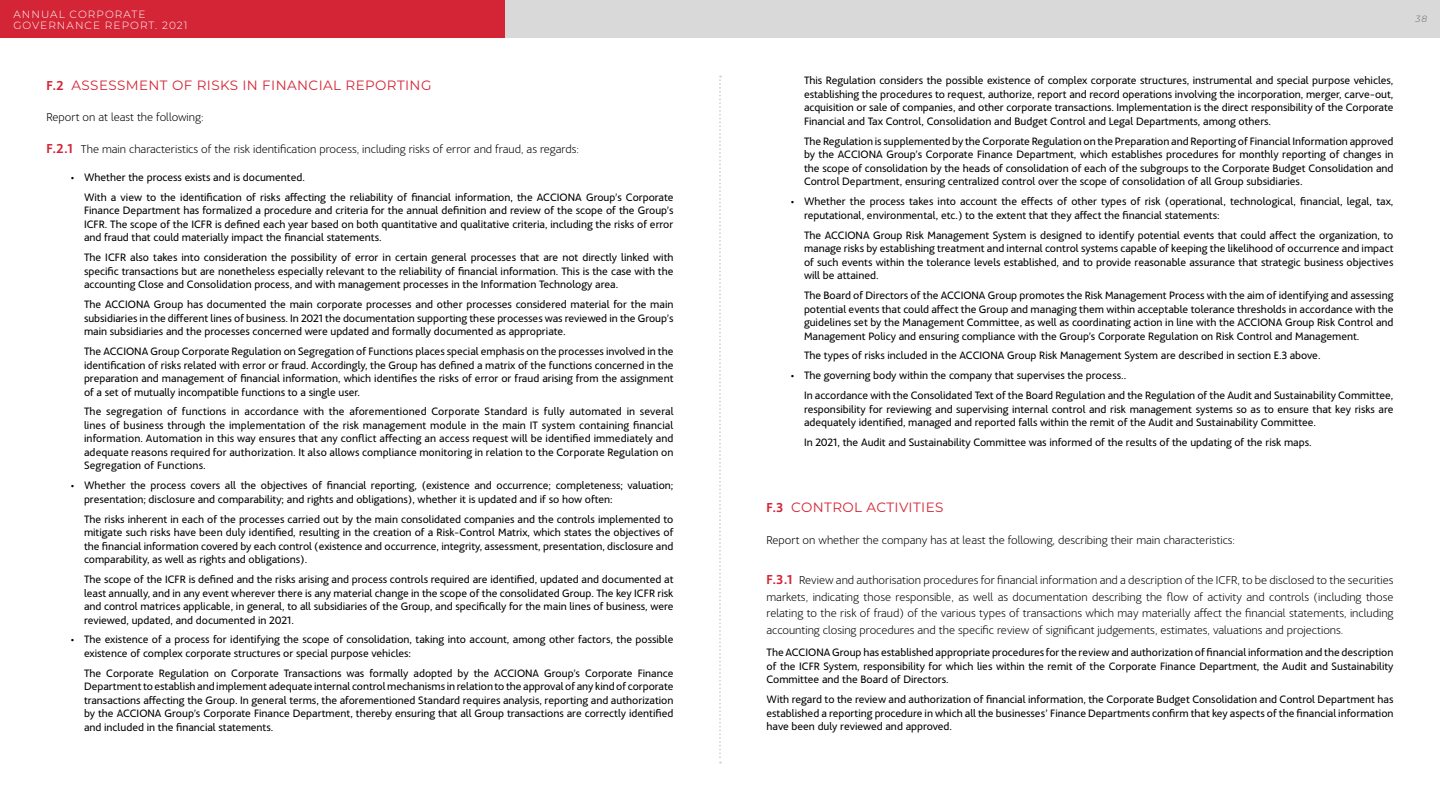
<style>
.page{position:relative;width:1440px;height:810px;background:#fff}
.page>*{position:absolute;margin:0;border:0;box-sizing:border-box;transform-origin:0 0}
.t1{font:13.5px "Montserrat";letter-spacing:.03em;color:#d42536}
.t2{font:200 12px/16.5px "Acciona";color:#000;text-align:justify}
.t3{font:11.25px/13.5px "Acciona";color:#000;text-align:justify}
.t4{font:300 10.5px/10.5px "Montserrat";letter-spacing:.1em;color:#fff}
.t5{font:italic 300 9px "Montserrat";color:#666}
.s1{font-family:"Acciona";font-weight:700}
.s2{font-weight:700;font-size:13.5px;color:#d42536}
</style>
<div class="page">
<div style="left:505px;top:0;width:935px;height:38px;background:#d9d9d9"></div>
<div style="left:0;top:0;width:505px;height:38px;background:#d42536"></div>
<svg style="left:719px;top:76px;width:2px;height:688px"></svg>
<p class="t4" style="left:13px;top:9px;width:176px">ANNUAL CORPORATE<br>GOVERNANCE REPORT. 2021</p>
<p class="t5" style="left:1416px;top:12px;width:13px">38</p>
<p class="t1" style="left:46px;top:76px;width:386px"><span class="s1">F.2</span> ASSESSMENT OF RISKS IN FINANCIAL REPORTING</p>
<p class="t2" style="left:46px;top:108px;width:159px">Report on at least the following:</p>
<p class="t2" style="left:46px;top:139px;width:534px"><span class="s2">F.2.1</span> The main characteristics of the risk identification process, including risks of error and fraud, as regards:</p>
<p class="t3" style="left:84px;top:166px;width:591px;line-height:19.9px;text-indent:-14px">• Whether the process exists and is documented.<br>With a view to the identification of risks affecting the reliability of fi nancial information, the ACCIONA Group’s Corporate</p>
<p class="t3" style="left:84px;top:203px;width:591px">Finance Department has formalized a procedure and criteria for the annual defi nition and review of the scope of the Group’s ICFR. The scope of the ICFR is defi ned each year based on both quantitative and qualitative criteria, including the risks of error and fraud that could materially impact the fi nancial statements.</p>
<p class="t3" style="left:84px;top:250px;width:591px">The ICFR also takes into consideration the possibility of error in certain general processes that are not directly linked with specific transactions but are nonetheless especially relevant to the reliability of fi nancial information. This is the case with the accounting Close and Consolidation process, and with management processes in the Information Technology area.</p>
<p class="t3" style="left:84px;top:297px;width:591px">The ACCIONA Group has documented the main corporate processes and other processes considered material for the main subsidiaries in the different lines of business. In 2021 the documentation supporting these processes was reviewed in the Group’s main subsidiaries and the processes concerned were updated and formally documented as appropriate.</p>
<p class="t3" style="left:84px;top:344px;width:591px">The ACCIONA Group Corporate Regulation on Segregation of Functions places special emphasis on the processes involved in the identification of risks related with error or fraud. Accordingly, the Group has defi ned a matrix of the functions concerned in the preparation and management of fi nancial information, which identifies the risks of error or fraud arising from the assignment of a set of mutually incompatible functions to a single user.</p>
<p class="t3" style="left:84px;top:404px;width:591px">The segregation of functions in accordance with the aforementioned Corporate Standard is fully automated in several lines of business through the implementation of the risk management module in the main IT system containing fi nancial information. Automation in this way ensures that any conflict affecting an access request will be identified immediately and adequate reasons required for authorization. It also allows compliance monitoring in relation to the Corporate Regulation on Segregation of Functions.</p>
<p class="t3" style="left:84px;top:478px;width:591px;text-indent:-14px">• Whether the process covers all the objectives of fi nancial reporting, (existence and occurrence; completeness; valuation; presentation; disclosure and comparability; and rights and obligations), whether it is updated and if so how often:</p>
<p class="t3" style="left:84px;top:511px;width:591px">The risks inherent in each of the processes carried out by the main consolidated companies and the controls implemented to mitigate such risks have been duly identifi ed, resulting in the creation of a Risk-Control Matrix, which states the objectives of the fi nancial information covered by each control (existence and occurrence, integrity, assessment, presentation, disclosure and comparability, as well as rights and obligations).</p>
<p class="t3" style="left:84px;top:572px;width:591px">The scope of the ICFR is defi ned and the risks arising and process controls required are identified, updated and documented at least annually, and in any event wherever there is any material change in the scope of the consolidated Group. The key ICFR risk and control matrices applicable, in general, to all subsidiaries of the Group, and specifically for the main lines of business, were reviewed, updated, and documented in 2021.</p>
<p class="t3" style="left:84px;top:632px;width:591px;text-indent:-14px">• The existence of a process for identifying the scope of consolidation, taking into account, among other factors, the possible existence of complex corporate structures or special purpose vehicles:</p>
<p class="t3" style="left:84px;top:665px;width:591px">The Corporate Regulation on Corporate Transactions was formally adopted by the ACCIONA Group’s Corporate Finance Department to establish and implement adequate internal control mechanisms in relation to the approval of any kind of corporate transactions affecting the Group. In general terms, the aforementioned Standard requires analysis, reporting and authorization by the ACCIONA Group’s Corporate Finance Department, thereby ensuring that all Group transactions are correctly identified and included in the financial statements.</p>
<p class="t3" style="left:804px;top:73px;width:591px">This Regulation considers the possible existence of complex corporate structures, instrumental and special purpose vehicles, establishing the procedures to request, authorize, report and record operations involving the incorporation, merger, carve-out, acquisition or sale of companies, and other corporate transactions. Implementation is the direct responsibility of the Corporate Financial and Tax Control, Consolidation and Budget Control and Legal Departments, among others.</p>
<p class="t3" style="left:804px;top:133px;width:591px">The Regulation is supplemented by the Corporate Regulation on the Preparation and Reporting of Financial Information approved by the ACCIONA Group’s Corporate Finance Department, which establishes procedures for monthly reporting of changes in the scope of consolidation by the heads of consolidation of each of the subgroups to the Corporate Budget Consolidation and Control Department, ensuring centralized control over the scope of consolidation of all Group subsidiaries.</p>
<p class="t3" style="left:804px;top:194px;width:591px;text-indent:-14px">• Whether the process takes into account the effects of other types of risk (operational, technological, fi nancial, legal, tax, reputational, environmental, etc.) to the extent that they affect the fi nancial statements:</p>
<p class="t3" style="left:804px;top:227px;width:591px">The ACCIONA Group Risk Management System is designed to identify potential events that could affect the organization, to manage risks by establishing treatment and internal control systems capable of keeping the likelihood of occurrence and impact of such events within the tolerance levels established, and to provide reasonable assurance that strategic business objectives will be attained.</p>
<p class="t3" style="left:804px;top:287px;width:591px">The Board of Directors of the ACCIONA Group promotes the Risk Management Process with the aim of identifying and assessing potential events that could affect the Group and managing them within acceptable tolerance thresholds in accordance with the guidelines set by the Management Committee, as well as coordinating action in line with the ACCIONA Group Risk Control and Management Policy and ensuring compliance with the Group’s Corporate Regulation on Risk Control and Management.</p>
<p class="t3" style="left:804px;top:348px;width:518px">The types of risks included in the ACCIONA Group Risk Management System are described in section E.3 above.</p>
<p class="t3" style="left:804px;top:365px;width:591px;line-height:19.9px;text-indent:-14px">• The governing body within the company that supervises the process..<br>In accordance with the Consolidated Text of the Board Regulation and the Regulation of the Audit and Sustainability Committee,</p>
<p class="t3" style="left:804px;top:401px;width:591px">responsibility for reviewing and supervising internal control and risk management systems so as to ensure that key risks are adequately identified, managed and reported falls within the remit of the Audit and Sustainability Committee.</p>
<p class="t3" style="left:804px;top:434px;width:509px">In 2021, the Audit and Sustainability Committee was informed of the results of the updating of the risk maps.</p>
<p class="t1" style="left:766px;top:498px;width:178px"><span class="s1">F.3</span> CONTROL ACTIVITIES</p>
<p class="t2" style="left:766px;top:531px;width:470px">Report on whether the company has at least the following, describing their main characteristics:</p>
<p class="t2" style="left:766px;top:571px;width:629px"><span class="s2">F.3.1</span> Review and authorisation procedures for financial information and a description of the ICFR, to be disclosed to the securities markets, indicating those responsible, as well as documentation describing the flow of activity and controls (including those relating to the risk of fraud) of the various types of transactions which may materially affect the financial statements, including accounting closing procedures and the specific review of significant judgements, estimates, valuations and projections.</p>
<p class="t3" style="left:766px;top:645px;width:629px">The ACCIONA Group has established appropriate procedures for the review and authorization of fi nancial information and the description of the ICFR System, responsibility for which lies within the remit of the Corporate Finance Department, the Audit and Sustainability Committee and the Board of Directors.</p>
<p class="t3" style="left:766px;top:692px;width:629px">With regard to the review and authorization of fi nancial information, the Corporate Budget Consolidation and Control Department has established a reporting procedure in which all the businesses’ Finance Departments confi rm that key aspects of the fi nancial information have been duly reviewed and approved.</p>
</div>
